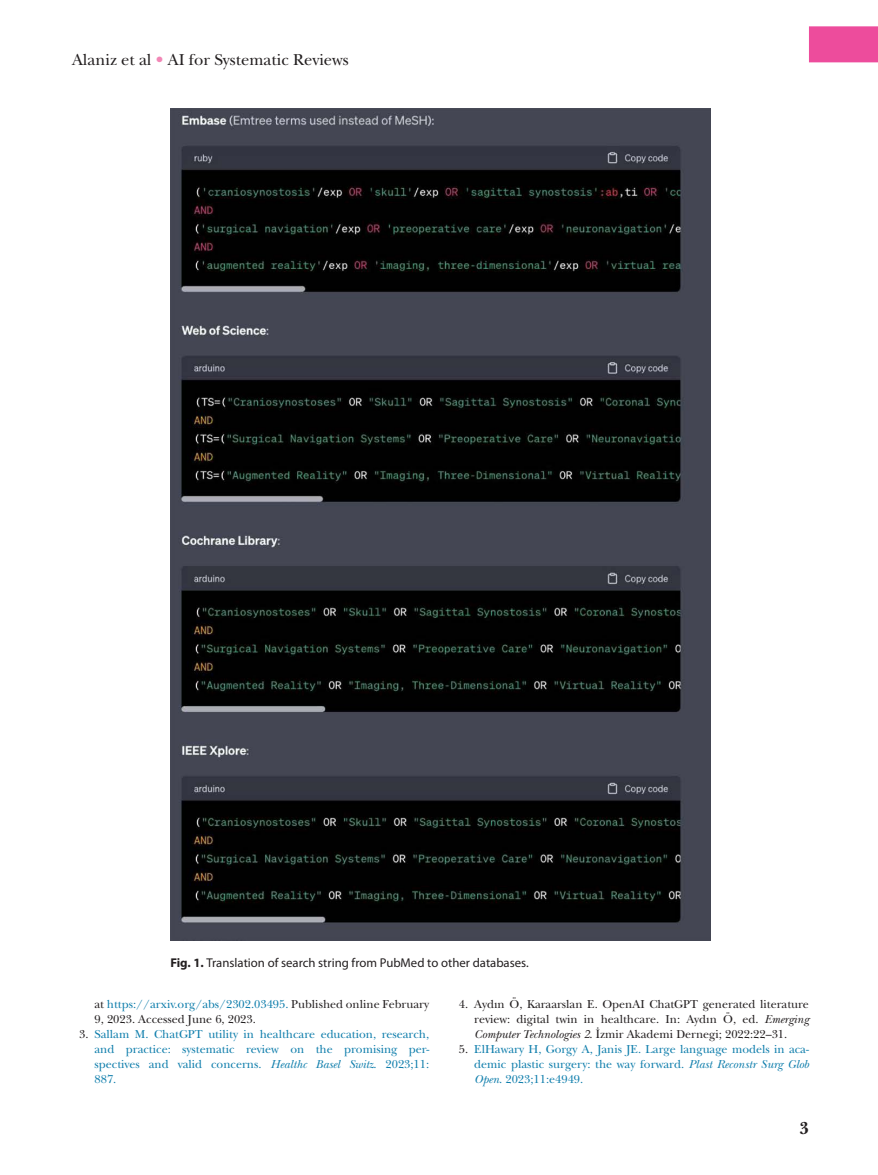
<style>
.page{position:relative;width:878px;height:1175px;background:#fff}
.page>*{position:absolute;margin:0;border:0;box-sizing:border-box;transform-origin:0 0}
.t1{font:700 18px "New Baskerville Std";color:#231f20}
.t2{font:16.5px "New Baskerville Std";color:#231f20}
.t3{font:12.75px "Myriad Pro";color:#231f20}
.t4{font:12px/15px "New Baskerville Std";color:#0f7eac;text-align:justify}
.t5{font:12px/15px "New Baskerville Std";color:#231f20}
.s1{color:#f287b6}
.s2{font-weight:700}
.s3{color:#0f7eac}
.s4{color:#231f20}
.s5{font-style:italic}
.s6{font-family:"Gandhari Unicode"}
</style>
<div class="page">
<div style="left:808px;top:26px;width:70px;height:36px;background:#ed4c9c"></div>
<img style="left:170px;top:108px;width:540px;height:833px">
<h2 class="t2" style="left:72px;top:50px;width:278px">Alaniz et al <span class="s1">•</span> AI for Systematic Reviews</h2>
<p class="t3" style="left:170px;top:954px;width:360px"><span class="s2">Fig. 1.</span> Translation of search string from PubMed to other databases.</p>
<p class="t5" style="left:94px;top:996px;width:336px">at <span class="s3">https://arxiv.org/abs/2302.03495.</span> Published online February<br>9, 2023. Accessed June 6, 2023.</p>
<p class="t4" style="left:94px;top:1026px;width:336px;text-indent:-15px"><span class="s4">3.</span> Sallam M. ChatGPT utility in healthcare education, research, and practice: systematic review on the promising per&shy;spectives and valid concerns. <span class="s5">Healthc Basel Switz</span>. 2023;11:<br>887.</p>
<p class="t5" style="left:474px;top:996px;width:336px;text-align:justify;text-indent:-15px">4. Aydın Ö, Karaarslan E. OpenAI ChatGPT generated literature review: digital twin in healthcare. In: Aydın Ö, ed. <span class="s5">Emerging Computer Technologies 2</span>. <span class="s6">İ</span>zmir Akademi Dernegi; 2022:22–31.</p>
<p class="t4" style="left:474px;top:1041px;width:336px;text-indent:-15px"><span class="s4">5.</span> ElHawary H, Gorgy A, Janis JE. Large language models in aca&shy;demic plastic surgery: the way forward. <span class="s5">Plast Reconstr Surg Glob Open</span>. 2023;11:e4949.</p>
<h1 class="t1" style="left:799px;top:1118px;width:11px">3</h1>
</div>
